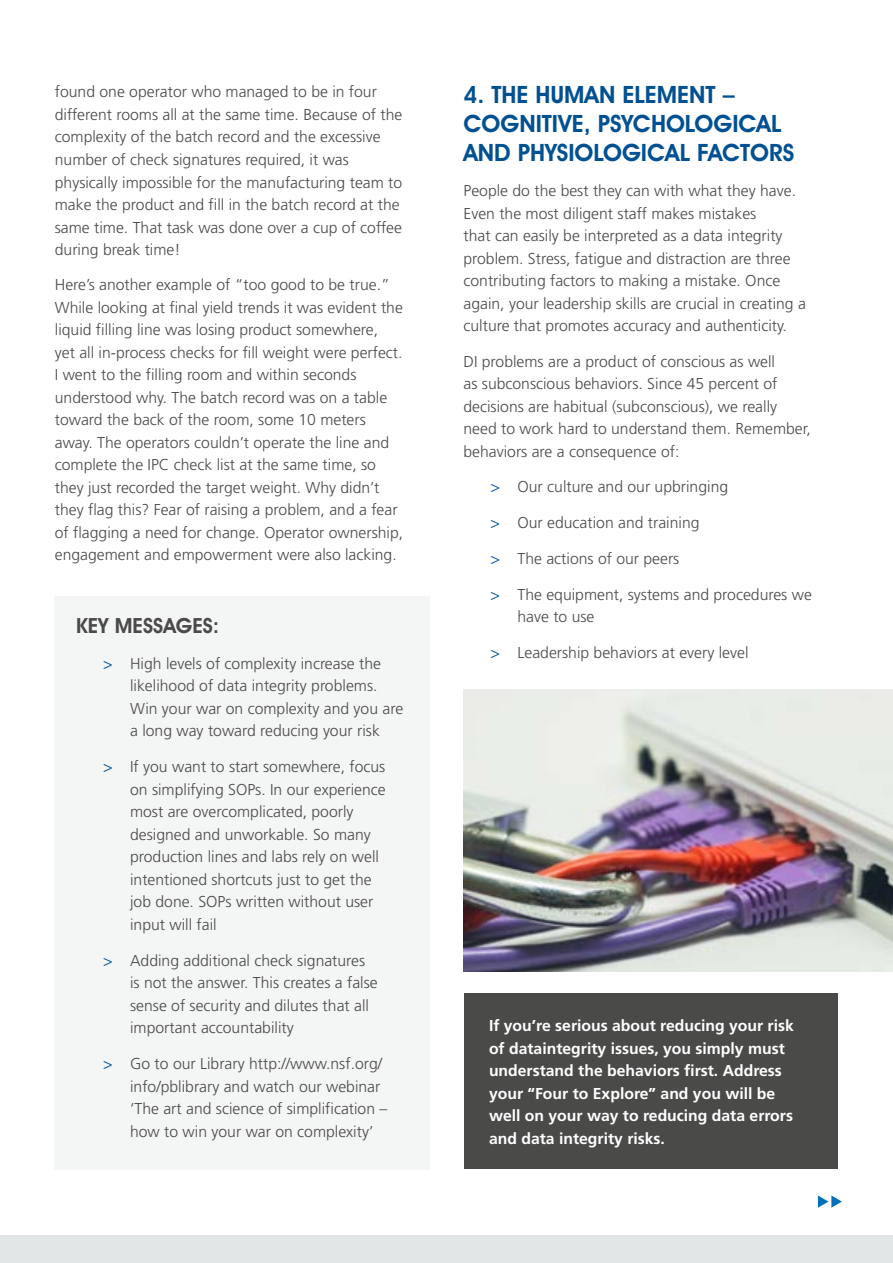
<style>
.page{position:relative;width:893px;height:1263px;background:#fff}
.page>*{position:absolute;margin:0;border:0;box-sizing:border-box;transform-origin:0 0}
.t1{font:600 24px/28.8px "Avant Garde IT Cby BT";color:#005092}
.t2{font:600 21px "Avant Garde IT Cby BT";color:#4a4a49}
.t3{font:300 15.75px/22.5px "Frutiger";color:#4a4a49}
.t4{font:700 15.75px/22.5px "Frutiger";color:#fff}
.s1{color:#005092}
</style>
<div class="page">
<div style="left:0;top:1236px;width:893px;height:27px;background:#e3e6e6"></div>
<svg style="left:818px;top:1195px;width:24px;height:13px"></svg>
<div style="left:55px;top:596px;width:375px;height:573px;background:#f4f5f5"></div>
<div style="left:463px;top:993px;width:374px;height:176px;background:#4a4a49"></div>
<img style="left:463px;top:690px;width:430px;height:282px">
<p class="t3" style="left:55px;top:81px;width:349px">found one operator who managed to be in four different rooms all at the same time. Because of the complexity of the batch record and the excessive number of check signatures required, it was physically impossible for the manufacturing team to make the product and fill in the batch record at the same time. That task was done over a cup of coffee during break time!</p>
<p class="t3" style="left:55px;top:274px;width:350px">Here’s another example of “too good to be true.” While looking at final yield trends it was evident the liquid filling line was losing product somewhere,<br>yet all in-process checks for fill weight were perfect.<br>I went to the filling room and within seconds understood why. The batch record was on a table toward the back of the room, some 10 meters away. The operators couldn’t operate the line and complete the IPC check list at the same time, so they just recorded the target weight. Why didn’t they flag this? Fear of raising a problem, and a fear of flagging a need for change. Operator ownership, engagement and empowerment were also lacking.</p>
<h2 class="t2" style="left:76px;top:613px;width:145px">KEY MESSAGES:</h2>
<p class="t3" style="left:130px;top:652px;width:275px;text-indent:-27px"><span class="s1">&gt;</span> High levels of complexity increase the likelihood of data integrity problems.<br>Win your war on complexity and you are a long way toward reducing your risk</p>
<p class="t3" style="left:130px;top:755px;width:257px;text-indent:-27px"><span class="s1">&gt;</span> If you want to start somewhere, focus on simplifying SOPs. In our experience most are overcomplicated, poorly designed and unworkable. So many production lines and labs rely on well intentioned shortcuts just to get the job done. SOPs written without user input will fail</p>
<p class="t3" style="left:130px;top:949px;width:249px;text-indent:-27px"><span class="s1">&gt;</span> Adding additional check signatures is not the answer. This creates a false sense of security and dilutes that all important accountability</p>
<p class="t3" style="left:130px;top:1052px;width:259px;text-indent:-27px"><span class="s1">&gt;</span> Go to our Library http://www.nsf.org/ info/pblibrary and watch our webinar ‘The art and science of simplification – how to win your war on complexity’</p>
<h1 class="t1" style="left:463px;top:80px;width:332px">4. THE HUMAN ELEMENT –<br>COGNITIVE, PSYCHOLOGICAL<br>AND PHYSIOLOGICAL FACTORS</h1>
<p class="t3" style="left:463px;top:180px;width:344px">People do the best they can with what they have.<br>Even the most diligent staff makes mistakes<br>that can easily be interpreted as a data integrity problem. Stress, fatigue and distraction are three contributing factors to making a mistake. Once again, your leadership skills are crucial in creating a culture that promotes accuracy and authenticity.</p>
<p class="t3" style="left:463px;top:350px;width:349px">DI problems are a product of conscious as well<br>as subconscious behaviors. Since 45 percent of decisions are habitual (subconscious), we really need to work hard to understand them. Remember, behaviors are a consequence of:</p>
<p class="t3" style="left:490px;top:475px;width:239px"><span class="s1">&gt;</span> Our culture and our upbringing</p>
<p class="t3" style="left:490px;top:511px;width:211px"><span class="s1">&gt;</span> Our education and training</p>
<p class="t3" style="left:490px;top:547px;width:190px"><span class="s1">&gt;</span> The actions of our peers</p>
<p class="t3" style="left:517px;top:583px;width:296px;text-indent:-27px"><span class="s1">&gt;</span> The equipment, systems and procedures we have to use</p>
<p class="t3" style="left:490px;top:642px;width:259px"><span class="s1">&gt;</span> Leadership behaviors at every level</p>
<p class="t4" style="left:489px;top:1014px;width:306px">If you’re serious about reducing your risk of dataintegrity issues, you simply must understand the behaviors first. Address your “Four to Explore” and you will be well on your way to reducing data errors and data integrity risks.</p>
</div>
